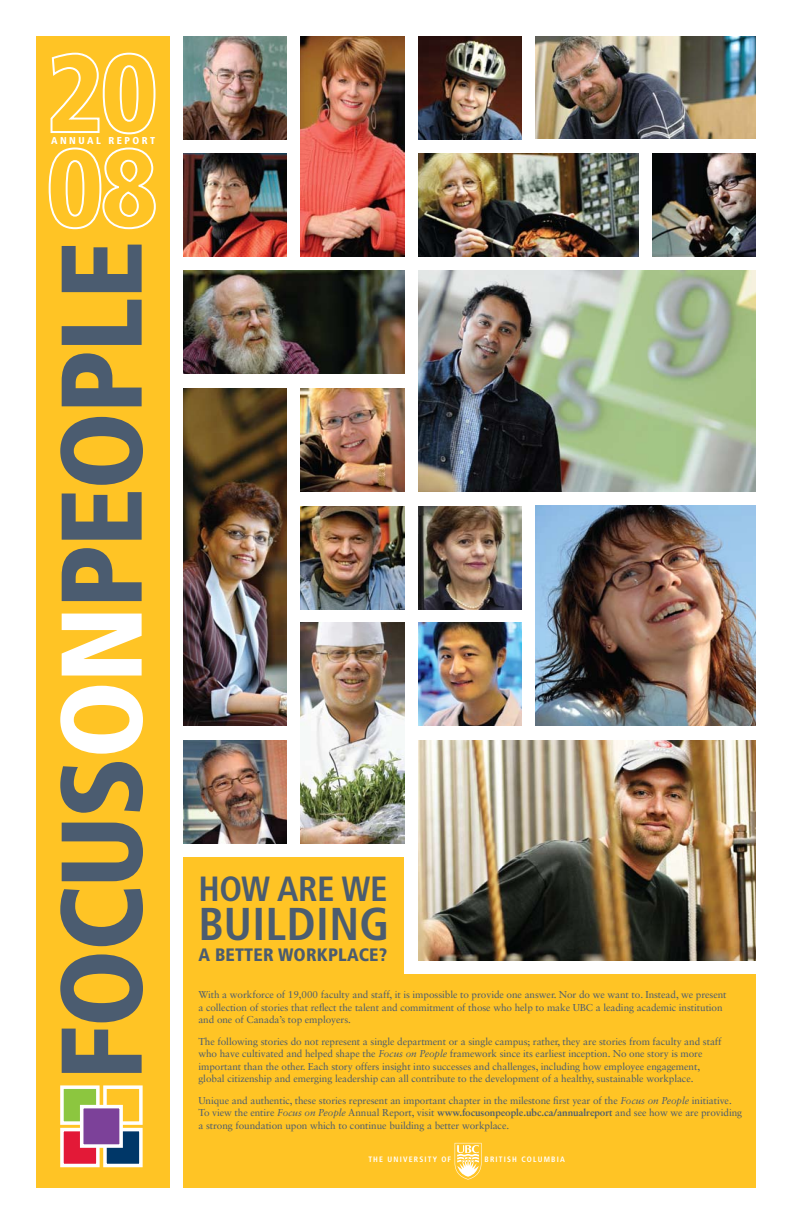
<style>
.page{position:relative;width:792px;height:1224px;background:#fff}
.page>*{position:absolute;margin:0;border:0;box-sizing:border-box;transform-origin:0 0}
.t1{font:900 condensed 114.5px "Frutiger";color:#4b5c70}
.t2{font:700 condensed 46px "Frutiger";letter-spacing:.01em;color:#4b5c70}
.t3{font:700 condensed 35px "Frutiger";color:#4b5c70}
.t4{font:900 condensed 18px "Frutiger";letter-spacing:.01em;color:#4b5c70}
.t5{font:10px/12.5px "Sabon LT Std";letter-spacing:-.005em;color:#4b5c70}
.t6{font:900 condensed 10px "Frutiger";letter-spacing:.25em;color:#fff}
.t7{font:700 condensed 7.8px "Frutiger";letter-spacing:.15em;color:#fff}
.s1{color:#fff}
.s2{font-style:italic}
.s3{font-weight:700}
</style>
<div class="page">
<div style="left:184px;top:975px;width:572px;height:213px;background:#ffc425"></div>
<div style="left:36px;top:36px;width:133px;height:1152px;background:#ffc425"></div>
<svg style="left:50px;top:52px;width:106px;height:83px"></svg>
<svg style="left:48px;top:147px;width:108px;height:83px"></svg>
<div style="left:60px;top:1085px;width:40px;height:40px;background:#8cc63f;border:4px solid #fff"></div>
<div style="left:103px;top:1085px;width:40px;height:40px;background:#ffc425;border:4px solid #fff"></div>
<div style="left:60px;top:1128px;width:40px;height:39px;background:#e31937;border:4px solid #fff"></div>
<div style="left:103px;top:1128px;width:40px;height:39px;background:#003768;border:4px solid #fff"></div>
<svg style="left:78px;top:1103px;width:47px;height:47px;background:#a57da8"></svg>
<img style="left:184px;top:153px;width:103px;height:103px">
<img style="left:184px;top:36px;width:103px;height:103px">
<img style="left:301px;top:36px;width:103px;height:220px">
<img style="left:418px;top:153px;width:220px;height:103px">
<img style="left:418px;top:36px;width:103px;height:103px">
<img style="left:653px;top:153px;width:103px;height:103px">
<img style="left:536px;top:36px;width:220px;height:103px">
<img style="left:301px;top:388px;width:103px;height:103px">
<img style="left:418px;top:506px;width:103px;height:103px">
<img style="left:418px;top:623px;width:103px;height:103px">
<img style="left:418px;top:271px;width:338px;height:220px">
<img style="left:536px;top:505px;width:220px;height:221px">
<img style="left:184px;top:271px;width:220px;height:103px">
<img style="left:184px;top:388px;width:103px;height:338px">
<img style="left:418px;top:740px;width:338px;height:221px">
<img style="left:184px;top:740px;width:103px;height:103px">
<div style="left:184px;top:857px;width:220px;height:125px;background:#ffc425"></div>
<img style="left:301px;top:506px;width:103px;height:104px">
<svg style="left:455px;top:1143px;width:27px;height:37px"></svg>
<img style="left:301px;top:623px;width:103px;height:220px">
<p class="t6" style="left:51px;top:135px;width:106px">ANNUAL REPORT</p>
<h1 class="t1" style="left:33px;top:1080px;width:830px;rotate:-90deg">FOCUS<span class="s1">ON</span>PEOPLE</h1>
<h3 class="t3" style="left:198px;top:868px;width:191px">HOW ARE WE</h3>
<h2 class="t2" style="left:198px;top:897px;width:193px">BUILDING</h2>
<h3 class="t4" style="left:198px;top:944px;width:190px">A BETTER WORKPLACE?</h3>
<p class="t5" style="left:198px;top:989px;width:530px">With a workforce of 19,000 faculty and staff, it is impossible to provide one answer. Nor do we want to. Instead, we present a collection of stories that reflect the talent and commitment of those who help to make UBC a leading academic institution and one of Canada’s top employers.</p>
<p class="t5" style="left:198px;top:1035px;width:525px">The following stories do not represent a single department or a single campus; rather, they are stories from faculty and staff who have cultivated and helped shape the <span class="s2">Focus on People</span> framework since its earliest inception. No one story is more important than the other. Each story offers insight into successes and challenges, including how employee engagement, global citizenship and emerging leadership can all contribute to the development of a healthy, sustainable workplace.</p>
<p class="t5" style="left:198px;top:1094px;width:545px">Unique and authentic, these stories represent an important chapter in the milestone first year of the <span class="s2">Focus on People</span> initiative.<br>To view the entire <span class="s2">Focus on People</span> Annual Report, visit <span class="s3">www.focusonpeople.ubc.ca/annualreport</span> and see how we are providing a strong foundation upon which to continue building a better workplace.</p>
<p class="t7" style="left:368px;top:1154px;width:84px">THE UNIVERSITY OF</p>
<p class="t7" style="left:484px;top:1154px;width:82px">BRITISH COLUMBIA</p>
</div>
